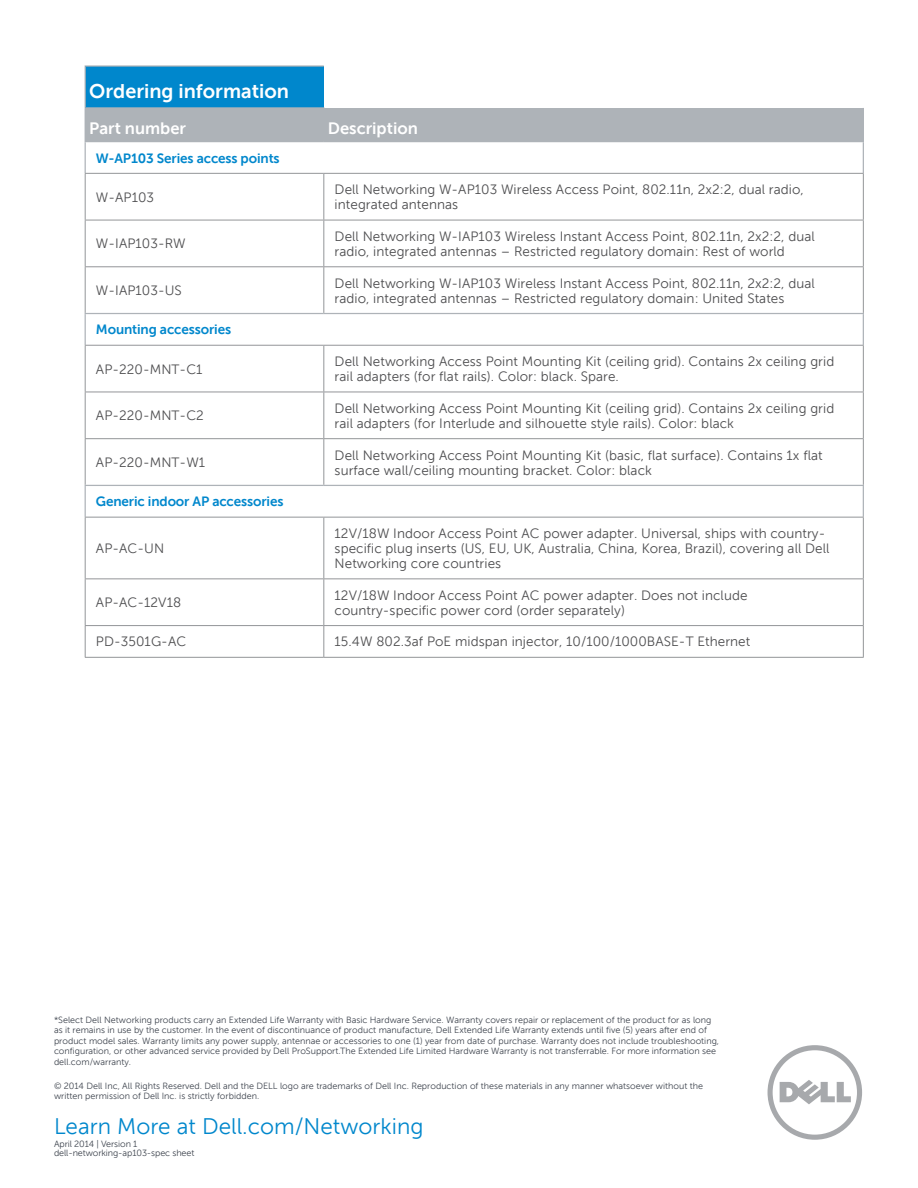
<style>
.page{position:relative;width:918px;height:1188px;background:#fff}
.page>*{position:absolute;margin:0;border:0;box-sizing:border-box;transform-origin:0 0}
.t1{font:22.5px "Museo Sans For Dell";color:#0087cc}
.t2{font:700 19.8px "Museo Sans For Dell";color:#fff}
.t3{font:700 16.5px "Museo Sans For Dell";color:#fff}
.t4{font:13.5px/15px "Museo Sans For Dell";letter-spacing:.005em;color:#4d4d4f}
.t5{font:700 13.5px "Museo Sans For Dell";letter-spacing:-.01em;color:#0087cc}
.t6{font:9px/10.5px "Museo Sans For Dell";color:#3f454f}
</style>
<div class="page">
<svg style="left:768px;top:1045px;width:94px;height:95px"></svg>
<div style="left:85px;top:66px;width:239px;height:42px;background:#0087cc"></div>
<div style="left:85px;top:108px;width:239px;height:34px;background:#aeb3b8"></div>
<div style="left:324px;top:108px;width:539px;height:34px;background:#aeb3b8"></div>
<svg style="left:86px;top:142px;width:777px;height:375px"></svg>
<hr style="left:85px;top:65px;width:239px;height:2px;background:#aeb3b8">
<hr style="left:85px;top:67px;width:1px;height:40px;background:#aeb3b8">
<hr style="left:85px;top:107px;width:239px;height:2px;background:#aeb3b8">
<hr style="left:863px;top:108px;width:1px;height:33px;background:#aeb3b8">
<hr style="left:324px;top:141px;width:540px;height:1px;background:#aeb3b8">
<hr style="left:85px;top:142px;width:1px;height:31px;background:#aeb3b8">
<hr style="left:863px;top:142px;width:1px;height:31px;background:#aeb3b8">
<hr style="left:85px;top:173px;width:239px;height:1px;background:#939598">
<hr style="left:85px;top:174px;width:1px;height:46px;background:#939598">
<hr style="left:324px;top:173px;width:540px;height:1px;background:#939598">
<hr style="left:323px;top:174px;width:1px;height:46px;background:#939598">
<hr style="left:863px;top:174px;width:1px;height:46px;background:#939598">
<hr style="left:85px;top:220px;width:239px;height:1px;background:#939598">
<hr style="left:85px;top:220px;width:1px;height:46px;background:#939598">
<hr style="left:324px;top:220px;width:540px;height:1px;background:#939598">
<hr style="left:323px;top:220px;width:1px;height:46px;background:#939598">
<hr style="left:863px;top:220px;width:1px;height:46px;background:#939598">
<hr style="left:85px;top:266px;width:239px;height:1px;background:#939598">
<hr style="left:85px;top:267px;width:1px;height:46px;background:#939598">
<hr style="left:324px;top:266px;width:540px;height:1px;background:#939598">
<hr style="left:323px;top:267px;width:1px;height:46px;background:#939598">
<hr style="left:863px;top:267px;width:1px;height:46px;background:#939598">
<hr style="left:85px;top:346px;width:1px;height:46px;background:#939598">
<hr style="left:323px;top:346px;width:1px;height:46px;background:#939598">
<hr style="left:863px;top:346px;width:1px;height:46px;background:#939598">
<hr style="left:85px;top:392px;width:239px;height:1px;background:#939598">
<hr style="left:85px;top:392px;width:1px;height:46px;background:#939598">
<hr style="left:324px;top:392px;width:540px;height:1px;background:#939598">
<hr style="left:323px;top:392px;width:1px;height:46px;background:#939598">
<hr style="left:863px;top:392px;width:1px;height:46px;background:#939598">
<hr style="left:85px;top:438px;width:239px;height:1px;background:#939598">
<hr style="left:85px;top:439px;width:1px;height:46px;background:#939598">
<hr style="left:324px;top:438px;width:540px;height:1px;background:#939598">
<hr style="left:323px;top:439px;width:1px;height:46px;background:#939598">
<hr style="left:863px;top:439px;width:1px;height:46px;background:#939598">
<hr style="left:85px;top:518px;width:1px;height:60px;background:#939598">
<hr style="left:323px;top:518px;width:1px;height:60px;background:#939598">
<hr style="left:863px;top:518px;width:1px;height:60px;background:#939598">
<hr style="left:85px;top:578px;width:239px;height:1px;background:#939598">
<hr style="left:85px;top:579px;width:1px;height:46px;background:#939598">
<hr style="left:324px;top:578px;width:540px;height:1px;background:#939598">
<hr style="left:323px;top:579px;width:1px;height:46px;background:#939598">
<hr style="left:863px;top:579px;width:1px;height:46px;background:#939598">
<hr style="left:85px;top:625px;width:239px;height:1px;background:#939598">
<hr style="left:85px;top:626px;width:1px;height:31px;background:#939598">
<hr style="left:324px;top:625px;width:540px;height:1px;background:#939598">
<hr style="left:323px;top:626px;width:1px;height:31px;background:#939598">
<hr style="left:863px;top:626px;width:1px;height:31px;background:#939598">
<hr style="left:85px;top:657px;width:239px;height:1px;background:#939598">
<hr style="left:324px;top:657px;width:540px;height:1px;background:#939598">
<hr style="left:85px;top:314px;width:1px;height:31px;background:#aeb3b8">
<hr style="left:85px;top:313px;width:239px;height:1px;background:#aeb3b8">
<hr style="left:324px;top:313px;width:540px;height:1px;background:#aeb3b8">
<hr style="left:863px;top:314px;width:1px;height:31px;background:#aeb3b8">
<hr style="left:85px;top:345px;width:239px;height:1px;background:#939598">
<hr style="left:324px;top:345px;width:540px;height:1px;background:#939598">
<hr style="left:85px;top:486px;width:1px;height:31px;background:#aeb3b8">
<hr style="left:85px;top:485px;width:239px;height:1px;background:#aeb3b8">
<hr style="left:324px;top:485px;width:540px;height:1px;background:#aeb3b8">
<hr style="left:863px;top:486px;width:1px;height:31px;background:#aeb3b8">
<hr style="left:85px;top:517px;width:239px;height:1px;background:#939598">
<hr style="left:324px;top:517px;width:540px;height:1px;background:#939598">
<h2 class="t2" style="left:89px;top:80px;width:201px">Ordering information</h2>
<p class="t3" style="left:89px;top:119px;width:98px">Part number</p>
<p class="t3" style="left:328px;top:119px;width:92px">Description</p>
<p class="t5" style="left:96px;top:150px;width:185px">W-AP103 Series access points</p>
<p class="t4" style="left:96px;top:190px;width:60px">W-AP103</p>
<p class="t4" style="left:335px;top:182px;width:471px">Dell Networking W-AP103 Wireless Access Point, 802.11n, 2x2:2, dual radio, integrated antennas</p>
<p class="t4" style="left:96px;top:236px;width:91px">W-IAP103-RW</p>
<p class="t4" style="left:335px;top:229px;width:482px">Dell Networking W-IAP103 Wireless Instant Access Point, 802.11n, 2x2:2, dual radio, integrated antennas – Restricted regulatory domain: Rest of world</p>
<p class="t4" style="left:96px;top:283px;width:87px">W-IAP103-US</p>
<p class="t4" style="left:335px;top:276px;width:482px">Dell Networking W-IAP103 Wireless Instant Access Point, 802.11n, 2x2:2, dual radio, integrated antennas – Restricted regulatory domain: United States</p>
<p class="t5" style="left:96px;top:322px;width:137px">Mounting accessories</p>
<p class="t4" style="left:96px;top:362px;width:108px">AP-220-MNT-C1</p>
<p class="t4" style="left:335px;top:354px;width:501px">Dell Networking Access Point Mounting Kit (ceiling grid). Contains 2x ceiling grid rail adapters (for flat rails). Color: black. Spare.</p>
<p class="t4" style="left:96px;top:408px;width:109px">AP-220-MNT-C2</p>
<p class="t4" style="left:335px;top:401px;width:501px">Dell Networking Access Point Mounting Kit (ceiling grid). Contains 2x ceiling grid rail adapters (for Interlude and silhouette style rails). Color: black</p>
<p class="t4" style="left:96px;top:455px;width:111px">AP-220-MNT-W1</p>
<p class="t4" style="left:335px;top:448px;width:490px">Dell Networking Access Point Mounting Kit (basic, flat surface). Contains 1x flat surface wall/ceiling mounting bracket. Color: black</p>
<p class="t5" style="left:96px;top:494px;width:189px">Generic indoor AP accessories</p>
<p class="t4" style="left:96px;top:541px;width:70px">AP-AC-UN</p>
<p class="t4" style="left:335px;top:526px;width:496px">12V/18W Indoor Access Point AC power adapter. Universal, ships with country&shy;specific plug inserts (US, EU, UK, Australia, China, Korea, Brazil), covering all Dell<br>Networking core countries</p>
<p class="t4" style="left:96px;top:595px;width:87px">AP-AC-12V18</p>
<p class="t4" style="left:335px;top:588px;width:414px">12V/18W Indoor Access Point AC power adapter. Does not include country-specific power cord (order separately)</p>
<p class="t4" style="left:96px;top:634px;width:92px">PD-3501G-AC</p>
<p class="t4" style="left:335px;top:634px;width:417px">15.4W 802.3af PoE midspan injector, 10/100/1000BASE-T Ethernet</p>
<p class="t6" style="left:54px;top:1014px;width:667px">*Select Dell Networking products carry an Extended Life Warranty with Basic Hardware Service. Warranty covers repair or replacement of the product for as long as it remains in use by the customer. In the event of discontinuance of product manufacture, Dell Extended Life Warranty extends until five (5) years after end of product model sales. Warranty limits any power supply, antennae or accessories to one (1) year from date of purchase. Warranty does not include troubleshooting, configuration, or other advanced service provided by Dell ProSupport.The Extended Life Limited Hardware Warranty is not transferrable. For more information see dell.com/warranty.</p>
<p class="t6" style="left:54px;top:1080px;width:651px">© 2014 Dell Inc, All Rights Reserved. Dell and the DELL logo are trademarks of Dell Inc. Reproduction of these materials in any manner whatsoever without the written permission of Dell Inc. is strictly forbidden.</p>
<h1 class="t1" style="left:54px;top:1114px;width:371px">Learn More at Dell.com/Networking</h1>
<p class="t6" style="left:54px;top:1139px;width:142px;line-height:9.8px">April 2014 | Version 1 dell-networking-ap103-spec sheet</p>
</div>
